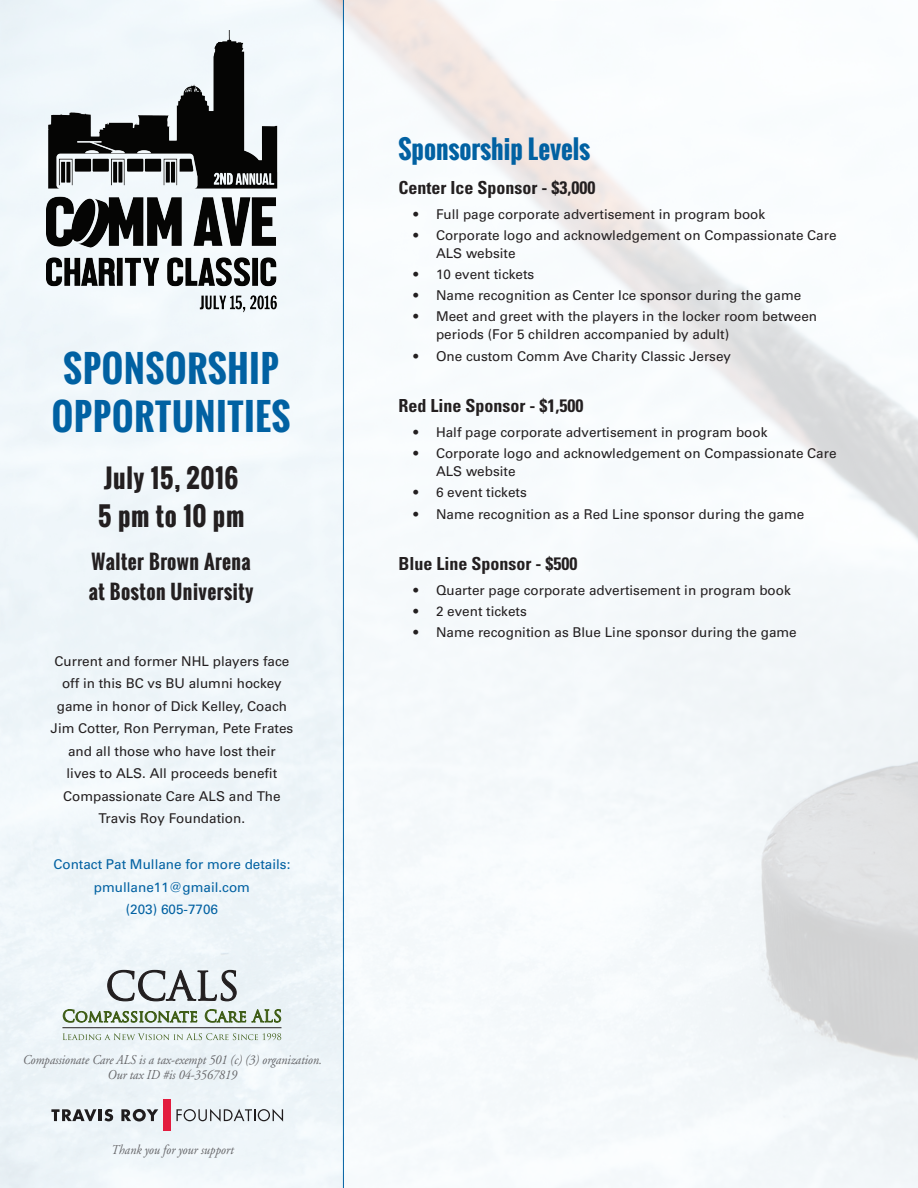
<style>
.page{position:relative;width:918px;height:1188px;background:#fff}
.page>*{position:absolute;margin:0;border:0;box-sizing:border-box;transform-origin:0 0}
.t1{font:700 36px/48px "Oswald";letter-spacing:.025em;color:#0161a2;text-align:center}
.t2{font:700 25.5px/37.5px "Oswald";letter-spacing:.025em;color:#231f20}
.page_head{font:700 25.5px "Oswald";color:#0161a2}
.t3{font:700 19.5px/30px "Oswald";letter-spacing:.025em;color:#231f20}
.head{font:700 condensed 18px "Univers";color:#231f20}
.bulleted{font:13.5px/22.5px "Univers";color:#231f20}
.t4{font:italic 13.5px/15px "Adobe Garamond";color:#636366;text-align:center;scale:.9 1}
.t5{font:13.5px/22.5px "Univers";color:#0161a2;text-align:center}
</style>
<div class="page">
<div style="left:0;top:0;width:343px;height:1188px;background:#eff6fa"></div>
<img style="left:47px;top:30px;width:250px;height:283px">
<hr style="left:343px;top:0;width:1px;height:1188px;background:#0161a2">
<svg style="left:63px;top:1008px;width:134px;height:18px;background:#b7c6b4"></svg>
<svg style="left:205px;top:1009px;width:76px;height:16px"></svg>
<hr style="left:62px;top:1027px;width:219px;height:1px;background:#231f20">
<svg style="left:63px;top:1033px;width:218px;height:7px;background:#cdd9d0"></svg>
<svg style="left:107px;top:970px;width:130px;height:32px"></svg>
<div style="left:164px;top:1099px;width:7px;height:31px;background:#e31c3e"></div>
<svg style="left:51px;top:1109px;width:62px;height:12px"></svg>
<svg style="left:121px;top:1109px;width:37px;height:12px"></svg>
<svg style="left:176px;top:1109px;width:107px;height:13px"></svg>
<h1 class="t1" style="left:52px;top:345px;width:240px">SPONSORSHIP<br>OPPORTUNITIES</h1>
<h2 class="t2" style="left:98px;top:460px;width:148px">July 15, 2016<br>5 pm to 10 pm</h2>
<h3 class="t3" style="left:89px;top:547px;width:166px">Walter Brown Arena at Boston University</h3>
<p class="bulleted" style="left:51px;top:650px;width:244px;text-align:center">Current and former NHL players face off in this BC vs BU alumni hockey game in honor of Dick Kelley, Coach<br>Jim Cotter, Ron Perryman, Pete Frates and all those who have lost their<br>lives to ALS. All proceeds benefit<br>Compassionate Care ALS and The<br>Travis Roy Foundation.</p>
<p class="t5" style="left:53px;top:853px;width:239px">Contact Pat Mullane for more details: pmullane11@gmail.com<br>(203) 605-7706</p>
<p class="t4" style="left:22px;top:1052px;width:334px">Compassionate Care ALS is a tax-exempt 501 (c) (3) organization.<br>Our tax ID #is 04-3567819</p>
<p class="t4" style="left:111px;top:1143px;width:137px">Thank you for your support</p>
<p class="page_head" style="left:399px;top:130px;width:193px">Sponsorship Levels</p>
<p class="head" style="left:399px;top:176px;width:198px">Center Ice Sponsor - $3,000</p>
<p class="bulleted" style="left:414px;top:203px;width:353px">• Full page corporate advertisement in program book</p>
<p class="bulleted" style="left:436px;top:226px;width:402px;line-height:18px;text-indent:-22px">• Corporate logo and acknowledgement on Compassionate Care<br>ALS website</p>
<p class="bulleted" style="left:414px;top:263px;width:122px">• 10 event tickets</p>
<p class="bulleted" style="left:414px;top:284px;width:389px">• Name recognition as Center Ice sponsor during the game</p>
<p class="bulleted" style="left:436px;top:308px;width:383px;line-height:18px;text-indent:-22px">• Meet and greet with the players in the locker room between periods (For 5 children accompanied by adult)</p>
<p class="bulleted" style="left:414px;top:345px;width:319px">• One custom Comm Ave Charity Classic Jersey</p>
<p class="head" style="left:399px;top:395px;width:186px">Red Line Sponsor - $1,500</p>
<p class="bulleted" style="left:414px;top:421px;width:356px">• Half page corporate advertisement in program book</p>
<p class="bulleted" style="left:436px;top:444px;width:402px;line-height:18px;text-indent:-22px">• Corporate logo and acknowledgement on Compassionate Care<br>ALS website</p>
<p class="bulleted" style="left:414px;top:481px;width:115px">• 6 event tickets</p>
<p class="bulleted" style="left:414px;top:503px;width:392px">• Name recognition as a Red Line sponsor during the game</p>
<p class="head" style="left:399px;top:553px;width:180px">Blue Line Sponsor - $500</p>
<p class="bulleted" style="left:414px;top:579px;width:379px">• Quarter page corporate advertisement in program book</p>
<p class="bulleted" style="left:414px;top:600px;width:115px">• 2 event tickets</p>
<p class="bulleted" style="left:414px;top:621px;width:385px">• Name recognition as Blue Line sponsor during the game</p>
</div>
